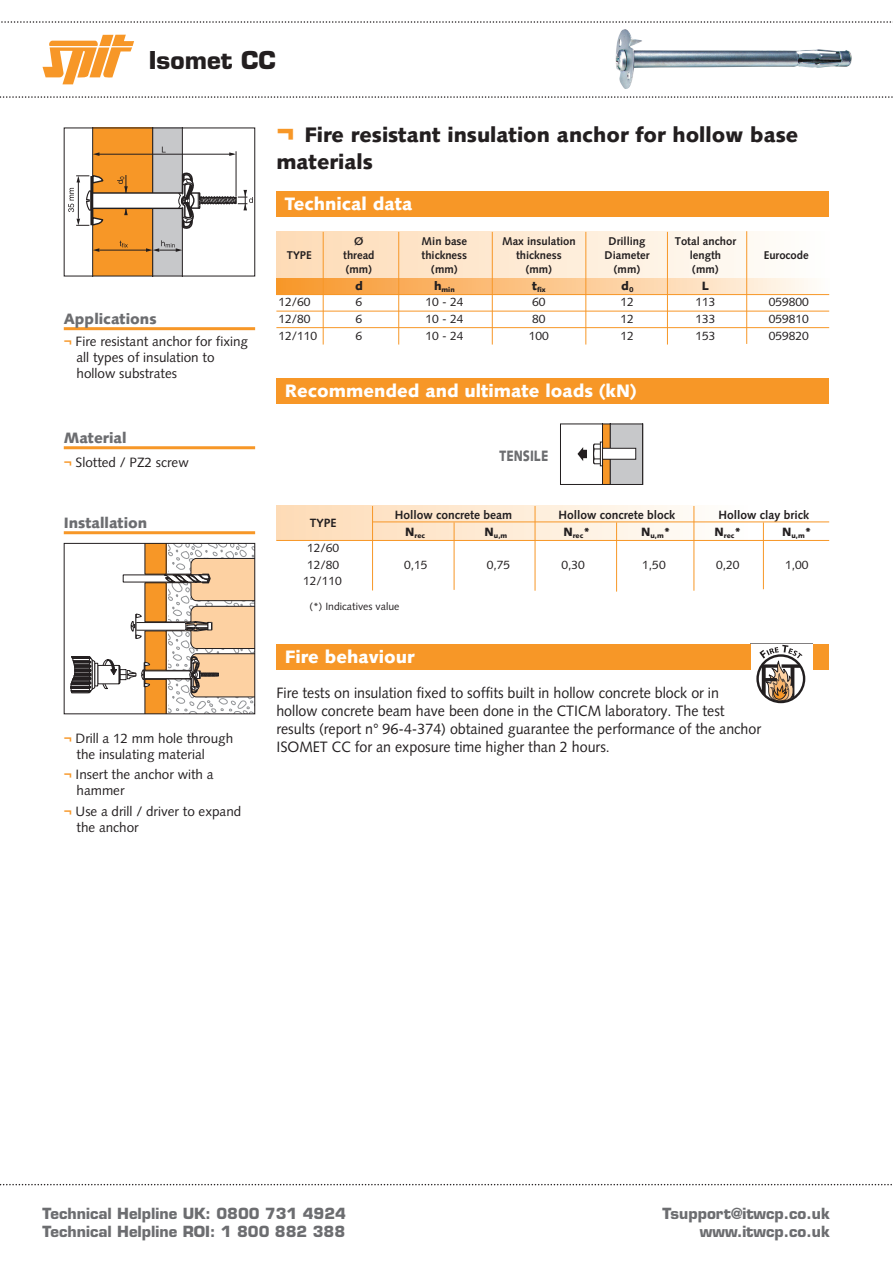
<style>
.page{position:relative;width:893px;height:1263px;background:#fff}
.page>*{position:absolute;margin:0;border:0;box-sizing:border-box;transform-origin:0 0}
.t1{font:700 24px "Eurostile LT Std";color:#231f20}
.Chapeau{font:900 21px/27px "Syntax";color:#231f20}
.Bandeau_orange{font:900 18px "Syntax";color:#fff}
.Texte_normal{font:15px/18px "Syntax";color:#231f20;scale:.95 1}
.Body{font:700 15px "Eurostile LT Std";color:#6c6d70}
.Titre_1{font:900 15px "Syntax";color:#6c6d70}
.Normal_e{font:900 15px "Syntax";color:#6c6d70;scale:.78 1}
.texte_courant_avec_p{font:13.5px/16.2px "Syntax";color:#231f20}
.Normal_e-2{font:12px "Syntax";color:#231f20}
.Normal_e-3{font:700 12px "Syntax";color:#231f20}
.Normal_e-4{font:900 12px "Syntax";color:#231f20}
.Normal_e-5{font:700 11.25px "Syntax";color:#231f20}
.Texte_normal-2{font:10.5px "Syntax";color:#231f20}
.Normal_e-6{font:900 7.05px "Syntax";color:#231f20}
.s1{font-size:30px;color:#f79727}
.s2{font-weight:700;color:#f79727}
</style>
<div class="page">
<svg style="left:0;top:96px;width:893px;height:2px"></svg>
<svg style="left:1px;top:21px;width:892px;height:2px"></svg>
<svg style="left:0;top:1184px;width:892px;height:1px"></svg>
<svg style="left:43px;top:35px;width:91px;height:49px"></svg>
<img style="left:615px;top:29px;width:237px;height:60px">
<svg style="left:276px;top:506px;width:471px;height:34px"></svg>
<hr style="left:276px;top:540px;width:553px;height:1px;background:#f79727">
<hr style="left:64px;top:327px;width:191px;height:3px;background:#f79727">
<hr style="left:64px;top:446px;width:191px;height:3px;background:#f79727">
<hr style="left:64px;top:531px;width:191px;height:3px;background:#f79727">
<div style="left:276px;top:191px;width:553px;height:26px;background:#f79727"></div>
<div style="left:276px;top:378px;width:553px;height:26px;background:#f79727"></div>
<svg style="left:68px;top:130px;width:185px;height:144px"></svg>
<svg style="left:593px;top:426px;width:48px;height:57px"></svg>
<div style="left:602px;top:448px;width:34px;height:11px;background:#fff"></div>
<div style="left:602px;top:448px;width:34px;height:12px;border:1px solid #231f20"></div>
<svg style="left:577px;top:447px;width:10px;height:14px"></svg>
<div style="left:560px;top:424px;width:83px;height:61px;border:1px solid #231f20"></div>
<hr style="left:372px;top:506px;width:1px;height:84px;background:#f79727">
<hr style="left:454px;top:522px;width:1px;height:68px;background:#f79727">
<hr style="left:535px;top:506px;width:1px;height:85px;background:#f79727">
<hr style="left:616px;top:522px;width:1px;height:70px;background:#f79727">
<hr style="left:694px;top:506px;width:1px;height:85px;background:#f79727">
<hr style="left:373px;top:521px;width:456px;height:1px;background:#f79727">
<svg style="left:70px;top:545px;width:183px;height:167px"></svg>
<div style="left:64px;top:543px;width:191px;height:171px;border:1px solid #231f20"></div>
<div style="left:276px;top:644px;width:553px;height:25px;background:#f79727"></div>
<div style="left:276px;top:231px;width:553px;height:48px;background:linear-gradient(to right,#fedab4,#fefefc)"></div>
<div style="left:276px;top:279px;width:553px;height:16px;background:linear-gradient(to right,#f89527,#fffbf5)"></div>
<hr style="left:276px;top:294px;width:553px;height:1px;background:#f79727">
<hr style="left:276px;top:311px;width:553px;height:1px;background:#f79727">
<hr style="left:276px;top:327px;width:553px;height:1px;background:#f79727">
<hr style="left:323px;top:232px;width:1px;height:113px;background:#f79727">
<hr style="left:398px;top:232px;width:1px;height:113px;background:#f79727">
<hr style="left:492px;top:232px;width:1px;height:113px;background:#f79727">
<hr style="left:585px;top:232px;width:1px;height:113px;background:#f79727">
<hr style="left:667px;top:232px;width:1px;height:113px;background:#f79727">
<hr style="left:746px;top:231px;width:1px;height:113px;background:#f79727">
<hr style="left:763px;top:522px;width:1px;height:67px;background:#f79727">
<svg style="left:751px;top:643px;width:61px;height:61px"></svg>
<p class="t1" style="left:149px;top:46px;width:129px">Isomet CC</p>
<p class="Chapeau" style="left:276px;top:121px;width:523px"><span class="s1">¬</span> Fire resistant insulation anchor for hollow base materials</p>
<p class="Bandeau_orange" style="left:285px;top:193px;width:129px">Technical data</p>
<p class="Titre_1" style="left:64px;top:310px;width:94px">Applications</p>
<p class="texte_courant_avec_p" style="left:77px;top:333px;width:173px;text-indent:-13px"><span class="s2">¬</span> Fire resistant anchor for fixing all types of insulation to hollow substrates</p>
<p class="Titre_1" style="left:64px;top:429px;width:64px">Material</p>
<p class="texte_courant_avec_p" style="left:64px;top:454px;width:127px"><span class="s2">¬</span> Slotted / PZ2 screw</p>
<p class="Titre_1" style="left:64px;top:514px;width:85px">Installation</p>
<p class="texte_courant_avec_p" style="left:77px;top:730px;width:158px;text-indent:-13px"><span class="s2">¬</span> Drill a 12 mm hole through the insulating material</p>
<p class="texte_courant_avec_p" style="left:77px;top:766px;width:139px;text-indent:-13px"><span class="s2">¬</span> Insert the anchor with a hammer</p>
<p class="texte_courant_avec_p" style="left:77px;top:803px;width:166px;text-indent:-13px"><span class="s2">¬</span> Use a drill / driver to expand the anchor</p>
<p class="Normal_e-5" style="left:354px;top:234px;width:11px">Ø</p>
<p class="Normal_e-5" style="left:422px;top:234px;width:47px">Min base</p>
<p class="Normal_e-5" style="left:502px;top:234px;width:75px">Max insulation</p>
<p class="Normal_e-5" style="left:609px;top:234px;width:38px">Drilling</p>
<p class="Normal_e-5" style="left:675px;top:234px;width:63px">Total anchor</p>
<p class="Normal_e-5" style="left:287px;top:249px;width:27px">TYPE</p>
<p class="Normal_e-5" style="left:343px;top:249px;width:33px">thread</p>
<p class="Normal_e-5" style="left:422px;top:249px;width:47px">thickness</p>
<p class="Normal_e-5" style="left:516px;top:249px;width:47px">thickness</p>
<p class="Normal_e-5" style="left:604px;top:249px;width:46px">Diameter</p>
<p class="Normal_e-5" style="left:690px;top:249px;width:33px">length</p>
<p class="Normal_e-5" style="left:764px;top:249px;width:47px">Eurocode</p>
<p class="Normal_e-5" style="left:346px;top:263px;width:28px">(mm)</p>
<p class="Normal_e-5" style="left:431px;top:263px;width:28px">(mm)</p>
<p class="Normal_e-5" style="left:526px;top:263px;width:28px">(mm)</p>
<p class="Normal_e-5" style="left:614px;top:263px;width:28px">(mm)</p>
<p class="Normal_e-5" style="left:692px;top:263px;width:28px">(mm)</p>
<p class="Normal_e-4" style="left:355px;top:279px;width:9px">d</p>
<p class="Normal_e-6" style="left:434px;top:286px;width:22px"><sup>h</sup>min</p>
<p class="Normal_e-6" style="left:532px;top:286px;width:15px"><sup>t</sup>fix</p>
<p class="Normal_e-4" style="left:621px;top:279px;width:14px">d<sub>0</sub></p>
<p class="Normal_e-4" style="left:702px;top:279px;width:9px">L</p>
<p class="Normal_e-2" style="left:279px;top:295px;width:34px">12/60</p>
<p class="Normal_e-2" style="left:356px;top:295px;width:8px">6</p>
<p class="Normal_e-2" style="left:425px;top:295px;width:40px">10 - 24</p>
<p class="Normal_e-2" style="left:532px;top:295px;width:15px">60</p>
<p class="Normal_e-2" style="left:620px;top:295px;width:15px">12</p>
<p class="Normal_e-2" style="left:695px;top:295px;width:22px">113</p>
<p class="Normal_e-2" style="left:769px;top:295px;width:42px">059800</p>
<p class="Normal_e-2" style="left:279px;top:312px;width:34px">12/80</p>
<p class="Normal_e-2" style="left:356px;top:312px;width:8px">6</p>
<p class="Normal_e-2" style="left:425px;top:312px;width:40px">10 - 24</p>
<p class="Normal_e-2" style="left:532px;top:312px;width:15px">80</p>
<p class="Normal_e-2" style="left:620px;top:312px;width:15px">12</p>
<p class="Normal_e-2" style="left:695px;top:312px;width:22px">133</p>
<p class="Normal_e-2" style="left:769px;top:312px;width:42px">059810</p>
<p class="Normal_e-2" style="left:279px;top:328px;width:40px">12/110</p>
<p class="Normal_e-2" style="left:356px;top:328px;width:8px">6</p>
<p class="Normal_e-2" style="left:425px;top:328px;width:40px">10 - 24</p>
<p class="Normal_e-2" style="left:529px;top:328px;width:22px">100</p>
<p class="Normal_e-2" style="left:620px;top:328px;width:15px">12</p>
<p class="Normal_e-2" style="left:695px;top:328px;width:22px">153</p>
<p class="Normal_e-2" style="left:769px;top:328px;width:42px">059820</p>
<p class="Bandeau_orange" style="left:285px;top:381px;width:353px">Recommended and ultimate loads (kN)</p>
<p class="Normal_e-3" style="left:310px;top:515px;width:28px">TYPE</p>
<p class="Normal_e" style="left:500px;top:447px;width:64px">TENSILE</p>
<p class="Normal_e-3" style="left:395px;top:508px;width:119px">Hollow concrete beam</p>
<p class="Normal_e-3" style="left:559px;top:508px;width:118px">Hollow concrete block</p>
<p class="Normal_e-3" style="left:719px;top:508px;width:92px">Hollow clay brick</p>
<p class="Normal_e-6" style="left:405px;top:532px;width:21px"><sup>N</sup>rec</p>
<p class="Normal_e-6" style="left:485px;top:532px;width:24px"><sup>N</sup>u,m</p>
<p class="Normal_e-6" style="left:563px;top:532px;width:28px"><sup>N</sup>rec<sup>*</sup></p>
<p class="Normal_e-6" style="left:641px;top:532px;width:31px"><sup>N</sup>u,m<sup>*</sup></p>
<p class="Normal_e-6" style="left:715px;top:532px;width:28px"><sup>N</sup>rec<sup>*</sup></p>
<p class="Normal_e-6" style="left:782px;top:532px;width:31px"><sup>N</sup>u,m<sup>*</sup></p>
<p class="Normal_e-2" style="left:307px;top:541px;width:34px">12/60</p>
<p class="Normal_e-2" style="left:307px;top:558px;width:34px">12/80</p>
<p class="Normal_e-2" style="left:404px;top:558px;width:25px">0,15</p>
<p class="Normal_e-2" style="left:487px;top:558px;width:25px">0,75</p>
<p class="Normal_e-2" style="left:561px;top:558px;width:25px">0,30</p>
<p class="Normal_e-2" style="left:642px;top:558px;width:25px">1,50</p>
<p class="Normal_e-2" style="left:716px;top:558px;width:25px">0,20</p>
<p class="Normal_e-2" style="left:785px;top:558px;width:25px">1,00</p>
<p class="Normal_e-2" style="left:303px;top:574px;width:40px">12/110</p>
<p class="Texte_normal-2" style="left:310px;top:600px;width:91px">(*) Indicatives value</p>
<p class="Bandeau_orange" style="left:285px;top:646px;width:131px">Fire behaviour</p>
<p class="Texte_normal" style="left:276px;top:683px;width:467px">Fire tests on insulation fixed to soffits built in hollow concrete block or in</p>
<p class="Texte_normal" style="left:276px;top:701px;width:473px">hollow concrete beam have been done in the CTICM laboratory. The test</p>
<p class="Texte_normal" style="left:276px;top:719px;width:512px">results (report n° 96-4-374) obtained guarantee the performance of the anchor<br>ISOMET CC for an exposure time higher than 2 hours.</p>
<p class="Body" style="left:43px;top:1204px;width:305px">Technical Helpline UK: 0800 731 4924</p>
<p class="Body" style="left:43px;top:1222px;width:304px">Technical Helpline ROI: 1 800 882 388</p>
<p class="Body" style="left:663px;top:1204px;width:169px">Tsupport@itwcp.co.uk</p>
<p class="Body" style="left:700px;top:1222px;width:131px">www.itwcp.co.uk</p>
</div>
